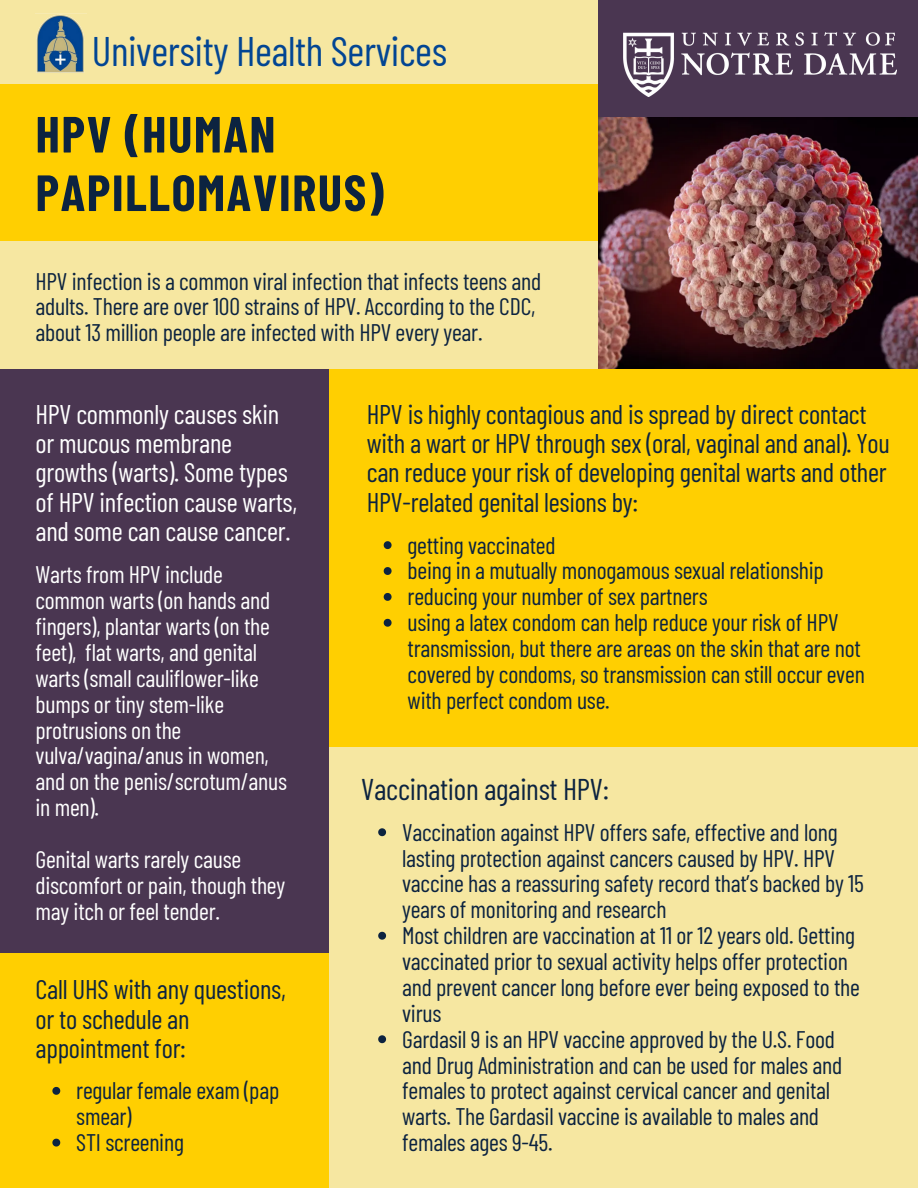
<style>
.page{position:relative;width:918px;height:1188px;background:#fff}
.page>*{position:absolute;margin:0;border:0;box-sizing:border-box;transform-origin:0 0}
.t1{font:700 50.85px/58.5px "Barlow Condensed";letter-spacing:.03em;color:#0c2340}
.t2{font:41.25px "Barlow Condensed";letter-spacing:-.01em;color:#024593}
.t3{font:30px "Barlow Condensed";letter-spacing:-.01em;color:#0c2340}
.t4{font:27px/29.2px "Barlow Condensed";letter-spacing:-.01em;color:#0c2340}
.t5{font:27px/29.2px "Barlow Condensed";letter-spacing:-.01em;color:#fff}
.t6{font:24px/25.8px "Barlow Condensed";letter-spacing:-.01em;color:#0c2340}
.t7{font:24px/25.8px "Barlow Condensed";letter-spacing:-.01em;color:#fff}
</style>
<div class="page">
<img style="left:598px;top:117px;width:320px;height:252px">
<div style="left:0;top:0;width:879px;height:92px;background:#f6e7a1"></div>
<div style="left:0;top:201px;width:598px;height:178px;background:#f6e7a1"></div>
<div style="left:598px;top:0;width:320px;height:117px;background:#4a3651"></div>
<div style="left:0;top:369px;width:329px;height:584px;background:#4a3651"></div>
<div style="left:0;top:953px;width:329px;height:235px;background:#ffcf01"></div>
<div style="left:0;top:84px;width:598px;height:157px;background:#ffcf01"></div>
<div style="left:329px;top:694px;width:589px;height:494px;background:#f6e7a1"></div>
<div style="left:329px;top:369px;width:589px;height:378px;background:#ffcf01"></div>
<img style="left:623px;top:32px;width:273px;height:65px">
<img style="left:36px;top:14px;width:49px;height:59px">
<svg style="left:384px;top:541px;width:8px;height:8px"></svg>
<svg style="left:384px;top:567px;width:8px;height:8px"></svg>
<svg style="left:384px;top:593px;width:8px;height:8px"></svg>
<svg style="left:384px;top:619px;width:8px;height:8px"></svg>
<svg style="left:378px;top:828px;width:8px;height:8px"></svg>
<svg style="left:378px;top:932px;width:8px;height:8px"></svg>
<svg style="left:378px;top:1035px;width:8px;height:8px"></svg>
<svg style="left:52px;top:1087px;width:8px;height:8px"></svg>
<svg style="left:52px;top:1139px;width:8px;height:8px"></svg>
<p class="t2" style="left:92px;top:25px;width:357px">University Health Services</p>
<p class="t1" style="left:36px;top:103px;width:350px">HPV (HUMAN<br>PAPILLOMAVIRUS)</p>
<p class="t6" style="left:36px;top:267px;width:507px">HPV infection is a common viral infection that infects teens and adults. There are over 100 strains of HPV. According to the CDC, about 13 million people are infected with HPV every year.</p>
<p class="t5" style="left:36px;top:398px;width:263px">HPV commonly causes skin or mucous membrane growths (warts). Some types of HPV infection cause warts, and some can cause cancer.</p>
<p class="t7" style="left:36px;top:561px;width:253px">Warts from HPV include common warts (on hands and fingers), plantar warts (on the feet), flat warts, and genital warts (small cauliflower-like bumps or tiny stem-like protrusions on the vulva/vagina/anus in women, and on the penis/scrotum/anus in men).</p>
<p class="t7" style="left:36px;top:845px;width:251px">Genital warts rarely cause discomfort or pain, though they may itch or feel tender.</p>
<p class="t4" style="left:36px;top:974px;width:252px">Call UHS with any questions, or to schedule an appointment for:</p>
<p class="t6" style="left:76px;top:1077px;width:204px">regular female exam (pap smear)</p>
<p class="t6" style="left:76px;top:1129px;width:109px">STI screening</p>
<p class="t4" style="left:367px;top:398px;width:525px">HPV is highly contagious and is spread by direct contact with a wart or HPV through sex (oral, vaginal and anal). You can reduce your risk of developing genital warts and other HPV-related genital lesions by:</p>
<p class="t6" style="left:408px;top:531px;width:149px">getting vaccinated</p>
<p class="t6" style="left:408px;top:557px;width:418px">being in a mutually monogamous sexual relationship</p>
<p class="t6" style="left:408px;top:583px;width:302px">reducing your number of sex partners</p>
<p class="t6" style="left:408px;top:609px;width:459px">using a latex condom can help reduce your risk of HPV transmission, but there are areas on the skin that are not covered by condoms, so transmission can still occur even with perfect condom use.</p>
<p class="t3" style="left:361px;top:770px;width:249px">Vaccination against HPV:</p>
<p class="t6" style="left:402px;top:818px;width:463px">Vaccination against HPV offers safe, effective and long lasting protection against cancers caused by HPV. HPV vaccine has a reassuring safety record that’s backed by 15 years of monitoring and research</p>
<p class="t6" style="left:402px;top:922px;width:459px">Most children are vaccination at 11 or 12 years old. Getting vaccinated prior to sexual activity helps offer protection and prevent cancer long before ever being exposed to the virus</p>
<p class="t6" style="left:402px;top:1025px;width:442px">Gardasil 9 is an HPV vaccine approved by the U.S. Food and Drug Administration and can be used for males and females to protect against cervical cancer and genital warts. The Gardasil vaccine is available to males and females ages 9-45.</p>
</div>
